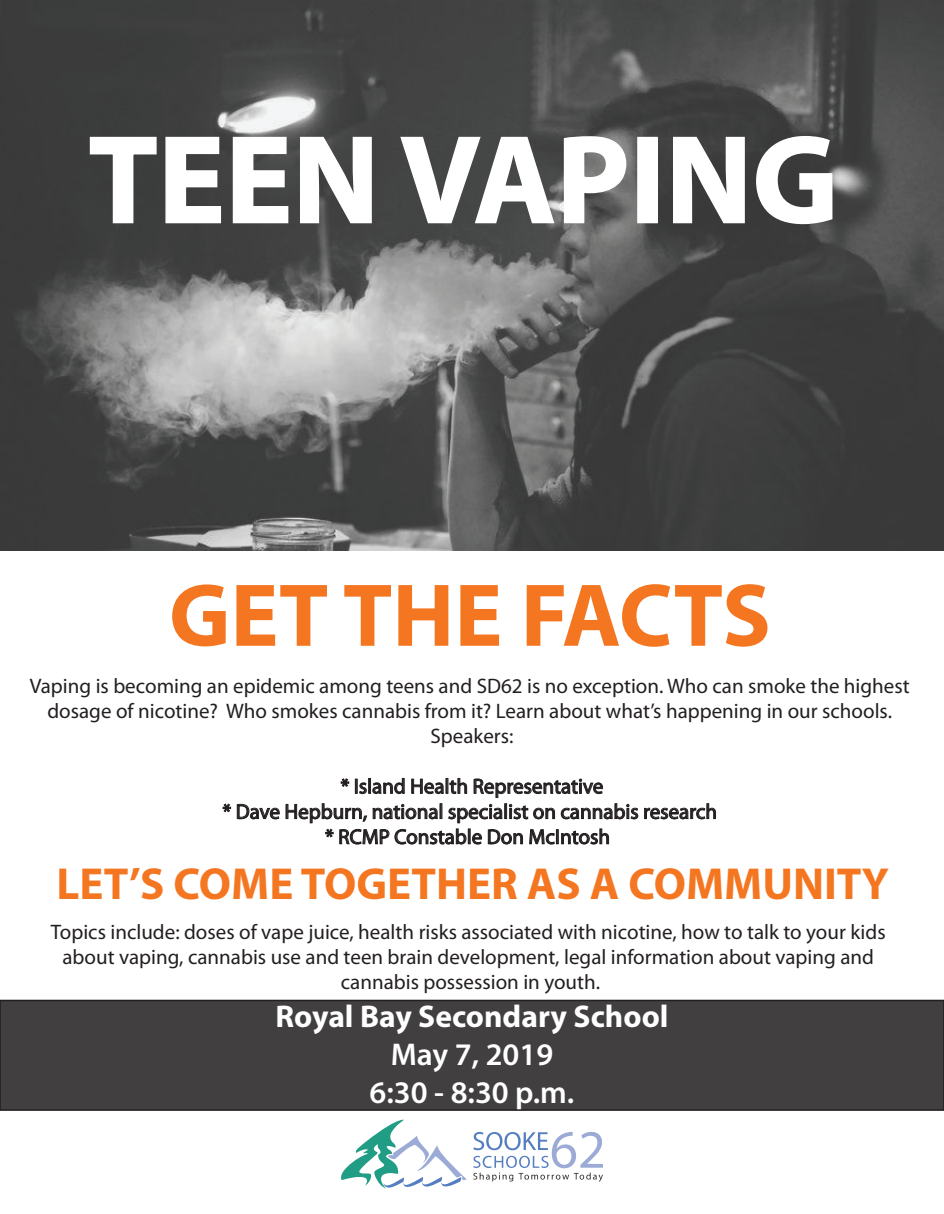
<style>
.page{position:relative;width:944px;height:1214px;background:#fff}
.page>*{position:absolute;margin:0;border:0;box-sizing:border-box;transform-origin:0 0}
.t1{font:700 126px "Myriad Pro";color:#fff}
.t2{font:700 90px "Myriad Pro";color:#f47621}
.t3{font:700 45px "Myriad Pro";color:#f47621}
.t4{font:700 31.5px "Myriad Pro";color:#fff}
.t5{font:600 31.5px/37.8px "Myriad Pro";color:#fff;text-align:center}
.t6{font:21px/25.2px "Myriad Pro";color:#231f20;text-align:center}
</style>
<div class="page">
<svg style="left:223px;top:803px;width:8px;height:9px"></svg>
<svg style="left:237px;top:804px;width:43px;height:16px"></svg>
<svg style="left:644px;top:803px;width:72px;height:17px"></svg>
<svg style="left:286px;top:778px;width:352px;height:67px"></svg>
<img style="left:0;top:0;width:944px;height:550px">
<svg style="left:89px;top:136px;width:68px;height:88px;background:#494a4a"></svg>
<svg style="left:165px;top:136px;width:57px;height:88px;background:#555"></svg>
<svg style="left:232px;top:136px;width:57px;height:88px;background:#5b5b5b"></svg>
<svg style="left:299px;top:135px;width:73px;height:89px;background:#5a5b5b"></svg>
<svg style="left:399px;top:136px;width:156px;height:88px;background:#555656"></svg>
<svg style="left:563px;top:135px;width:64px;height:89px;background:#7b7b7b"></svg>
<div style="left:637px;top:137px;width:21px;height:86px;border:2px solid #fff"></div>
<svg style="left:672px;top:135px;width:73px;height:89px;background:#515251"></svg>
<svg style="left:755px;top:135px;width:78px;height:90px;background:#4e4f4e"></svg>
<svg style="left:473px;top:1131px;width:130px;height:50px"></svg>
<svg style="left:341px;top:1119px;width:125px;height:69px"></svg>
<div style="left:0;top:1000px;width:944px;height:110px;background:#413f3f"></div>
<div style="left:0;top:999px;width:944px;height:111px;border:2px solid #231f20"></div>
<h1 class="t1" style="left:89px;top:98px;width:751px">TEEN VAPING</h1>
<h2 class="t2" style="left:169px;top:557px;width:603px">GET THE FACTS</h2>
<p class="t6" style="left:30px;top:672px;width:881px">Vaping is becoming an epidemic among teens and SD62 is no exception. Who can smoke the highest dosage of nicotine? Who smokes cannabis from it? Learn about what’s happening in our schools.<br>Speakers:</p>
<p class="t6" style="left:222px;top:773px;width:496px">* Island Health Representative<br>* Dave Hepburn, national specialist on cannabis research * RCMP Constable Don McIntosh</p>
<h3 class="t3" style="left:56px;top:855px;width:834px">LET’S COME TOGETHER AS A COMMUNITY</h3>
<p class="t6" style="left:51px;top:918px;width:836px">Topics include: doses of vape juice, health risks associated with nicotine, how to talk to your kids about vaping, cannabis use and teen brain development, legal information about vaping and cannabis possession in youth.</p>
<h3 class="t4" style="left:275px;top:996px;width:394px">Royal Bay Secondary School</h3>
<h3 class="t5" style="left:369px;top:1034px;width:206px">May 7, 2019<br>6:30 - 8:30 p.m.</h3>
</div>
